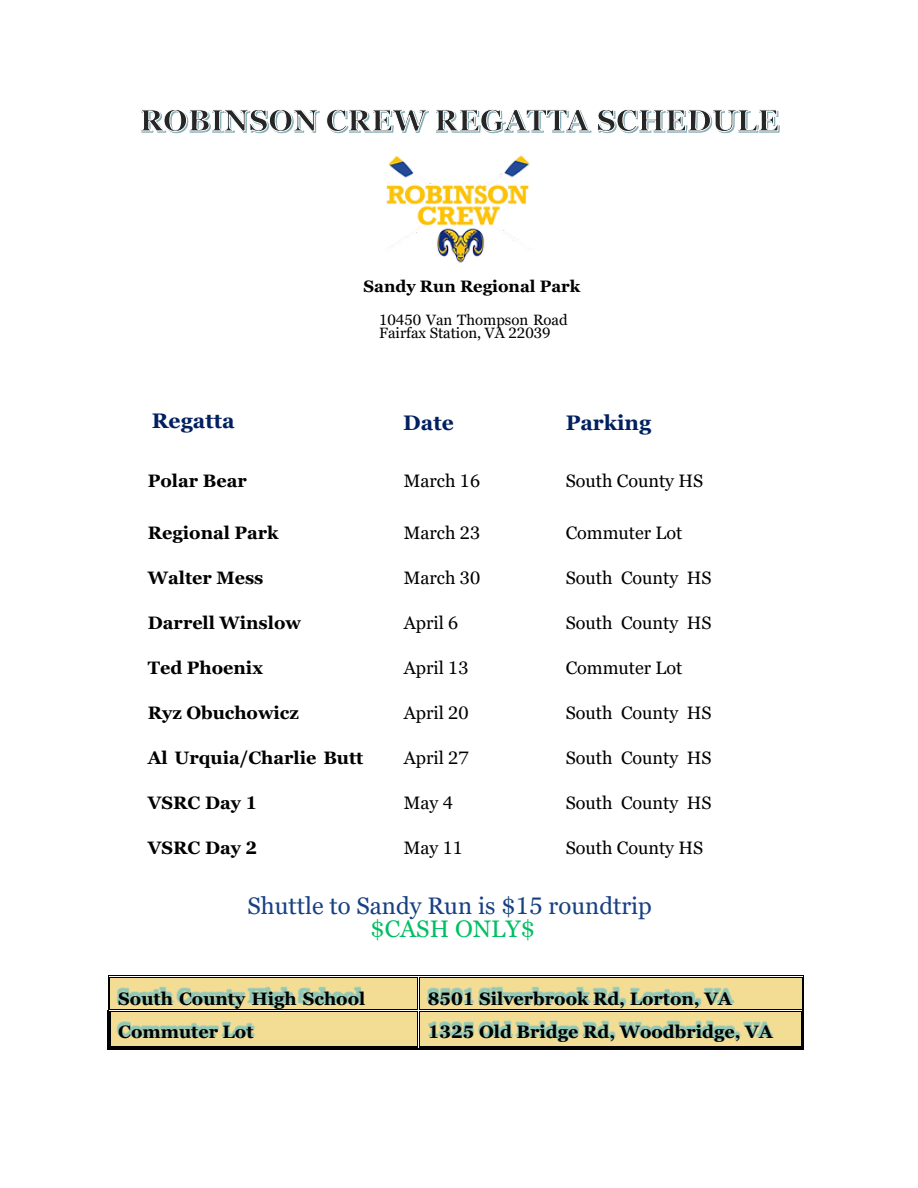
<style>
.page{position:relative;width:918px;height:1188px;background:#fff}
.page>*{position:absolute;margin:0;border:0;box-sizing:border-box;transform-origin:0 0}
.t1{font:24px/22.5px "Georgia Pro";color:#184183;text-align:center}
.t2{font:700 21px "Georgia Pro";color:#002060}
.t3{font:700 18px/33.8px "Georgia Pro";color:#000}
.t4{font:18px "Georgia Pro";color:#000}
.t5{font:700 16.5px "Georgia Pro";color:#000}
.t6{font:15px/13.5px "Georgia Pro";color:#000}
.s1{color:#00bf63}
</style>
<div class="page">
<svg style="left:141px;top:109px;width:639px;height:24px"></svg>
<img style="left:386px;top:155px;width:145px;height:108px">
<div style="left:110px;top:978px;width:307px;height:31px;background:#f3dd95"></div>
<img style="left:116px;top:986px;width:247px;height:22px">
<div style="left:420px;top:978px;width:382px;height:31px;background:#f3dd95"></div>
<hr style="left:109px;top:975px;width:310px;height:1px;background:#000">
<hr style="left:419px;top:975px;width:384px;height:1px;background:#000">
<hr style="left:110px;top:977px;width:307px;height:1px;background:#000">
<hr style="left:110px;top:1009px;width:307px;height:1px;background:#000">
<hr style="left:109px;top:978px;width:1px;height:31px;background:#000">
<hr style="left:417px;top:978px;width:1px;height:31px;background:#000">
<hr style="left:108px;top:978px;width:1px;height:33px;background:#000">
<hr style="left:420px;top:977px;width:382px;height:1px;background:#000">
<hr style="left:420px;top:1009px;width:382px;height:1px;background:#000">
<hr style="left:419px;top:978px;width:1px;height:31px;background:#000">
<hr style="left:802px;top:978px;width:1px;height:31px;background:#000">
<hr style="left:803px;top:978px;width:1px;height:33px;background:#000">
<div style="left:110px;top:1012px;width:307px;height:35px;background:#f3dd95"></div>
<img style="left:426px;top:986px;width:309px;height:21px">
<img style="left:110px;top:1012px;width:169px;height:35px">
<img style="left:420px;top:1012px;width:376px;height:35px">
<hr style="left:110px;top:1011px;width:307px;height:1px;background:#000">
<hr style="left:110px;top:1047px;width:307px;height:1px;background:#000">
<hr style="left:109px;top:1012px;width:1px;height:35px;background:#000">
<hr style="left:417px;top:1012px;width:1px;height:35px;background:#000">
<hr style="left:108px;top:1012px;width:1px;height:36px;background:#000">
<hr style="left:109px;top:1048px;width:309px;height:1px;background:#000">
<hr style="left:420px;top:1011px;width:382px;height:1px;background:#000">
<hr style="left:420px;top:1047px;width:382px;height:1px;background:#000">
<hr style="left:419px;top:1012px;width:1px;height:35px;background:#000">
<hr style="left:802px;top:1012px;width:1px;height:35px;background:#000">
<hr style="left:419px;top:1048px;width:384px;height:1px;background:#000">
<hr style="left:803px;top:1012px;width:1px;height:36px;background:#000">
<h2 class="t5" style="left:363px;top:277px;width:218px">Sandy Run Regional Park</h2>
<h2 class="t6" style="left:379px;top:313px;width:190px">10450 Van Thompson Road<br>Fairfax Station, VA 22039</h2>
<h3 class="t2" style="left:152px;top:409px;width:84px">Regatta</h3>
<h3 class="t2" style="left:403px;top:410px;width:52px">Date</h3>
<h4 class="t2" style="left:566px;top:410px;width:87px">Parking</h4>
<h4 class="t3" style="left:148px;top:464px;width:100px">Polar Bear</h4>
<h4 class="t3" style="left:148px;top:516px;width:132px">Regional Park</h4>
<h4 class="t3" style="left:148px;top:561px;width:117px">Walter Mess</h4>
<h4 class="t3" style="left:148px;top:606px;width:155px">Darrell Winslow</h4>
<h4 class="t3" style="left:148px;top:651px;width:117px">Ted Phoenix</h4>
<h4 class="t3" style="left:148px;top:696px;width:153px">Ryz Obuchowicz</h4>
<h4 class="t3" style="left:148px;top:741px;width:217px">Al Urquia/Charlie Butt</h4>
<h4 class="t3" style="left:148px;top:786px;width:111px">VSRC Day 1</h4>
<h4 class="t3" style="left:148px;top:831px;width:111px">VSRC Day 2</h4>
<h1 class="t4" style="left:404px;top:470px;width:78px">March 16</h1>
<p class="t4" style="left:404px;top:522px;width:78px">March 23</p>
<p class="t4" style="left:404px;top:567px;width:78px">March 30</p>
<p class="t4" style="left:404px;top:612px;width:56px">April 6</p>
<p class="t4" style="left:404px;top:657px;width:66px">April 13</p>
<p class="t4" style="left:404px;top:702px;width:66px">April 20</p>
<p class="t4" style="left:404px;top:747px;width:66px">April 27</p>
<p class="t4" style="left:404px;top:792px;width:51px">May 4</p>
<p class="t4" style="left:404px;top:837px;width:61px">May 11</p>
<p class="t4" style="left:566px;top:470px;width:139px">South County HS</p>
<p class="t4" style="left:566px;top:522px;width:118px">Commuter Lot</p>
<p class="t4" style="left:566px;top:567px;width:147px">South County HS</p>
<p class="t4" style="left:566px;top:612px;width:147px">South County HS</p>
<p class="t4" style="left:566px;top:657px;width:118px">Commuter Lot</p>
<p class="t4" style="left:566px;top:702px;width:147px">South County HS</p>
<p class="t4" style="left:566px;top:747px;width:147px">South County HS</p>
<p class="t4" style="left:566px;top:792px;width:147px">South County HS</p>
<p class="t4" style="left:566px;top:837px;width:139px">South County HS</p>
<p class="t1" style="left:247px;top:895px;width:406px">Shuttle to Sandy Run is $15 roundtrip <span class="s1">$CASH ONLY$</span></p>
<h4 class="t3" style="left:118px;top:981px;width:249px">South County High School<br>Commuter Lot</h4>
<p class="t3" style="left:428px;top:981px;width:346px">8501 Silverbrook Rd, Lorton, VA<br>1325 Old Bridge Rd, Woodbridge, VA</p>
</div>
